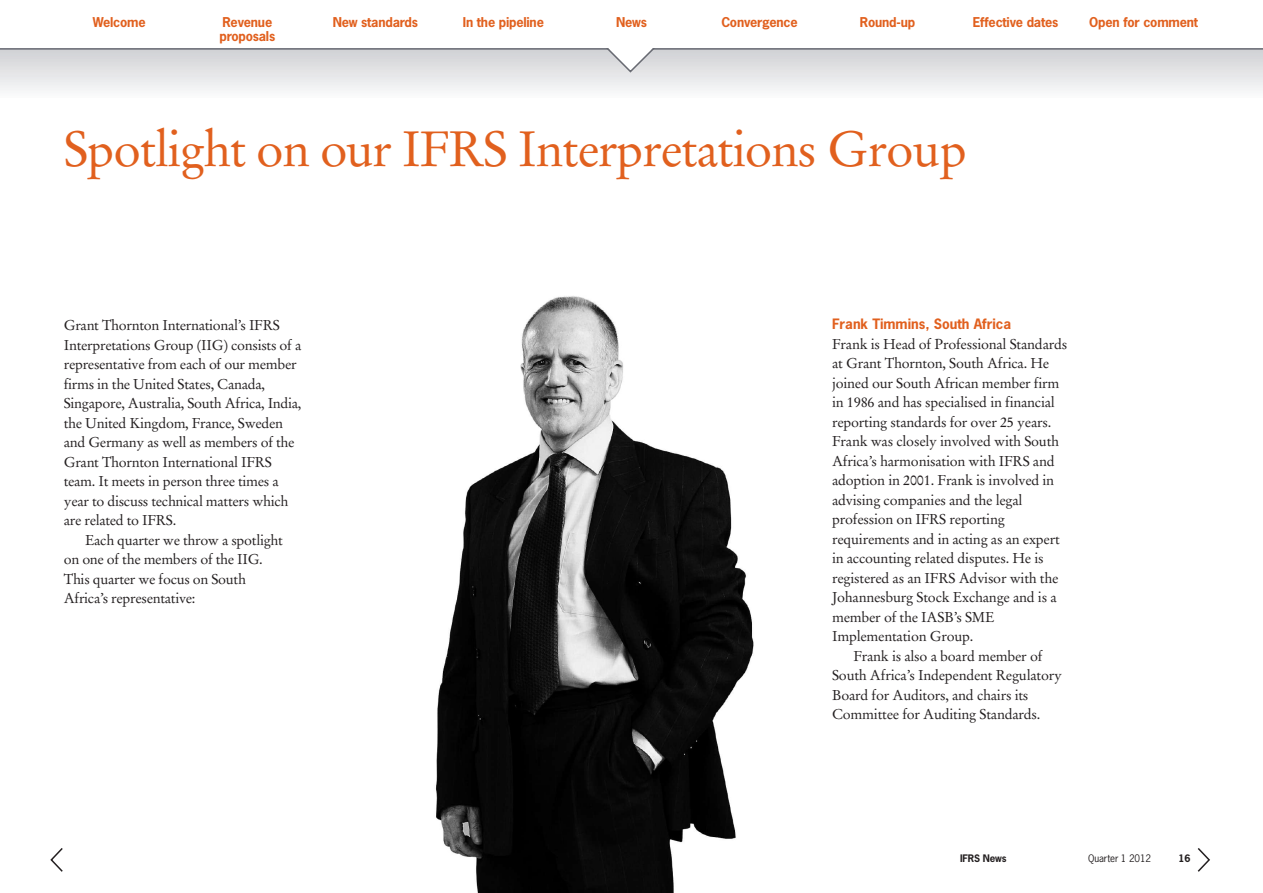
<style>
.page{position:relative;width:1263px;height:893px;background:#fff}
.page>*{position:absolute;margin:0;border:0;box-sizing:border-box;transform-origin:0 0}
.t1{font:49.5px "Stempel Garamond";letter-spacing:-.025em;color:#e1601e}
.t2{font:14.25px/19.5px "Stempel Garamond";letter-spacing:-.015em;color:#231f20}
.t3{font:700 13.5px "News Gothic";color:#e1601e}
.t4{font:700 12.75px/14.2px "News Gothic";letter-spacing:-.015em;color:#e1601e}
.t5{font:9.75px "News Gothic";letter-spacing:-.015em;color:#231f20}
.t6{font:700 9.75px "News Gothic";letter-spacing:-.015em;color:#231f20}
</style>
<div class="page">
<svg style="left:1197px;top:848px;width:13px;height:24px"></svg>
<svg style="left:50px;top:848px;width:13px;height:24px"></svg>
<div style="left:0;top:49px;width:1263px;height:49px;background:linear-gradient(to bottom,#d0d0d4,#fbfbfc)"></div>
<hr style="left:0;top:48px;width:1263px;height:2px;background:#696b73">
<svg style="left:604px;top:48px;width:53px;height:25px"></svg>
<img style="left:436px;top:296px;width:318px;height:597px">
<p class="t4" style="left:93px;top:15px;width:54px">Welcome</p>
<p class="t4" style="left:219px;top:15px;width:57px">Revenue proposals</p>
<p class="t4" style="left:333px;top:15px;width:87px">New standards</p>
<p class="t4" style="left:463px;top:15px;width:82px">In the pipeline</p>
<p class="t4" style="left:616px;top:15px;width:32px">News</p>
<p class="t4" style="left:721px;top:15px;width:78px">Convergence</p>
<p class="t4" style="left:860px;top:15px;width:57px">Round-up</p>
<p class="t4" style="left:973px;top:15px;width:87px">Effective dates</p>
<p class="t4" style="left:1089px;top:15px;width:110px">Open for comment</p>
<h1 class="t1" style="left:64px;top:128px;width:905px">Spotlight on our IFRS Interpretations Group</h1>
<p class="t2" style="left:64px;top:317px;width:239px">Grant Thornton International’s IFRS Interpretations Group (IIG) consists of a representative from each of our member firms in the United States, Canada, Singapore, Australia, South Africa, India, the United Kingdom, France, Sweden and Germany as well as members of the Grant Thornton International IFRS team. It meets in person three times a year to discuss technical matters which are related to IFRS.</p>
<p class="t2" style="left:64px;top:531px;width:221px;text-indent:21px">Each quarter we throw a spotlight on one of the members of the IIG.<br>This quarter we focus on South<br>Africa’s representative:</p>
<p class="t3" style="left:832px;top:317px;width:181px">Frank Timmins, South Africa</p>
<p class="t2" style="left:832px;top:336px;width:237px">Frank is Head of Professional Standards</p>
<p class="t2" style="left:832px;top:355px;width:219px">at Grant Thornton, South Africa. He</p>
<p class="t2" style="left:832px;top:375px;width:229px">joined our South African member firm</p>
<p class="t2" style="left:832px;top:394px;width:224px">in 1986 and has specialised in financial</p>
<p class="t2" style="left:832px;top:414px;width:221px">reporting standards for over 25 years.</p>
<p class="t2" style="left:832px;top:433px;width:229px">Frank was closely involved with South</p>
<p class="t2" style="left:832px;top:453px;width:224px">Africa’s harmonisation with IFRS and</p>
<p class="t2" style="left:832px;top:472px;width:224px">adoption in 2001. Frank is involved in</p>
<p class="t2" style="left:832px;top:492px;width:192px">advising companies and the legal</p>
<p class="t2" style="left:832px;top:511px;width:174px">profession on IFRS reporting</p>
<p class="t2" style="left:832px;top:531px;width:229px">requirements and in acting as an expert</p>
<p class="t2" style="left:832px;top:550px;width:213px">in accounting related disputes. He is</p>
<p class="t2" style="left:832px;top:570px;width:228px">registered as an IFRS Advisor with the</p>
<p class="t2" style="left:832px;top:589px;width:226px">Johannesburg Stock Exchange and is a</p>
<p class="t2" style="left:832px;top:609px;width:164px">member of the IASB’s SME</p>
<p class="t2" style="left:832px;top:628px;width:143px">Implementation Group.</p>
<p class="t2" style="left:853px;top:648px;width:191px">Frank is also a board member of</p>
<p class="t2" style="left:832px;top:667px;width:231px">South Africa’s Independent Regulatory</p>
<p class="t2" style="left:832px;top:687px;width:198px">Board for Auditors, and chairs its</p>
<p class="t2" style="left:832px;top:706px;width:210px">Committee for Auditing Standards.</p>
<p class="t6" style="left:960px;top:853px;width:48px">IFRS News</p>
<p class="t5" style="left:1088px;top:853px;width:64px">Quarter 1 2012</p>
<p class="t6" style="left:1179px;top:853px;width:13px">16</p>
</div>
